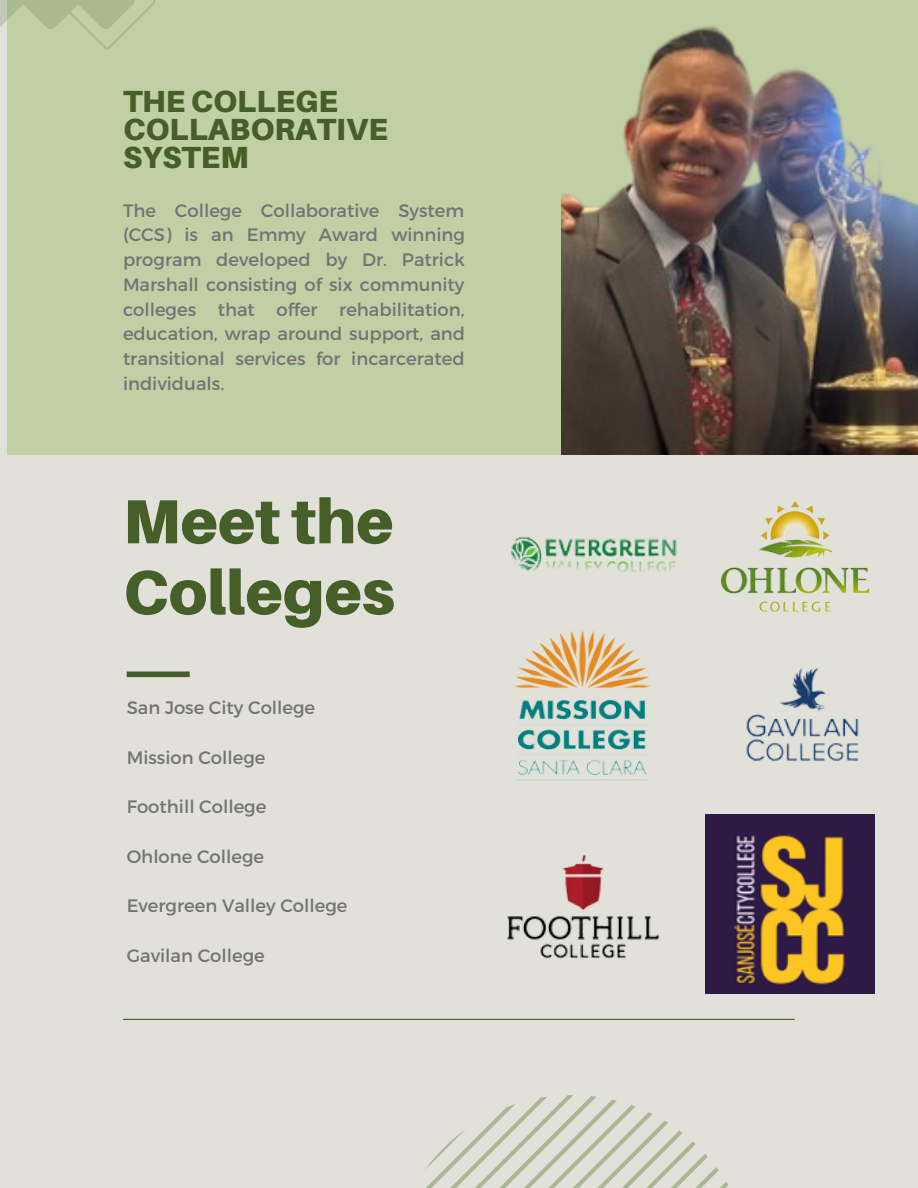
<style>
.page{position:relative;width:918px;height:1188px;background:#e1e0d9}
.page>*{position:absolute;margin:0;border:0;box-sizing:border-box;transform-origin:0 0}
.t1{font:900 62.25px/70.8px "Aileron";color:#465e28}
.t2{font:900 30.6px/28.2px "Aileron";color:#465e28}
.t3{font:18px/24.8px "Montserrat";color:#737373;text-align:justify}
</style>
<div class="page">
<div style="left:7px;top:0;width:911px;height:455px;background:#c1cfa5"></div>
<img style="left:561px;top:26px;width:357px;height:429px">
<hr style="left:123px;top:1019px;width:672px;height:1px;background:#465e28">
<div style="left:127px;top:671px;width:63px;height:6px;background:#465e28"></div>
<svg style="left:0;top:0;width:156px;height:50px"></svg>
<svg style="left:425px;top:1095px;width:304px;height:93px"></svg>
<img style="left:507px;top:854px;width:152px;height:105px">
<img style="left:721px;top:501px;width:149px;height:112px">
<img style="left:746px;top:668px;width:113px;height:93px">
<img style="left:514px;top:657px;width:137px;height:124px">
<img style="left:706px;top:815px;width:169px;height:179px">
<img style="left:511px;top:537px;width:166px;height:120px">
<p class="t2" style="left:123px;top:86px;width:267px">THE COLLEGE<br>COLLABORATIVE<br>SYSTEM</p>
<p class="t3" style="left:123px;top:197px;width:344px">The College Collaborative System (CCS) is an Emmy Award winning program developed by Dr. Patrick Marshall consisting of six community colleges that offer rehabilitation, education, wrap around support, and transitional services for incarcerated individuals.</p>
<p class="t1" style="left:123px;top:485px;width:273px">Meet the<br>Colleges</p>
<p class="t3" style="left:127px;top:695px;width:190px">San Jose City College</p>
<p class="t3" style="left:127px;top:744px;width:140px">Mission College</p>
<p class="t3" style="left:127px;top:794px;width:141px">Foothill College</p>
<p class="t3" style="left:127px;top:843px;width:139px">Ohlone College</p>
<p class="t3" style="left:127px;top:893px;width:222px">Evergreen Valley College</p>
<p class="t3" style="left:127px;top:942px;width:140px">Gavilan College</p>
</div>
